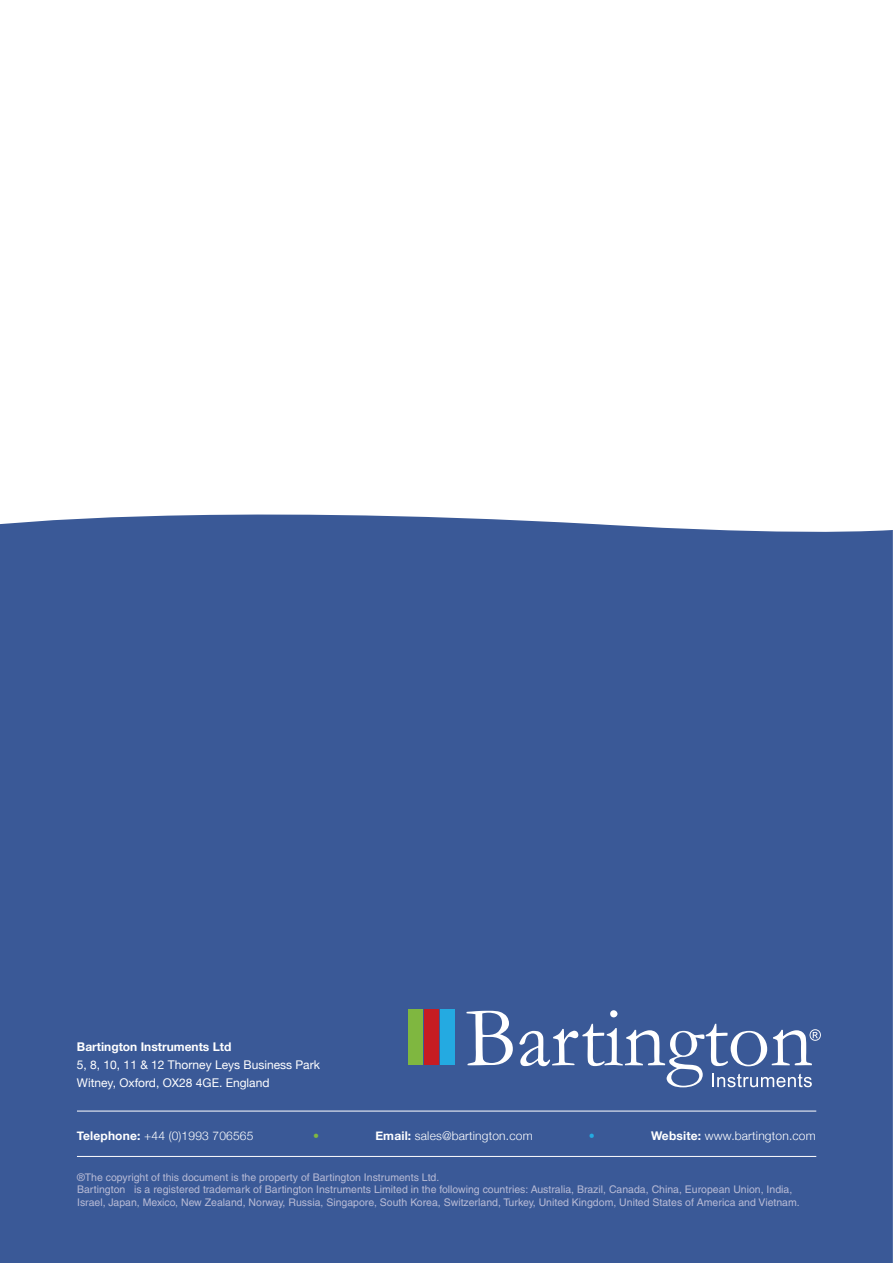
<style>
.page{position:relative;width:893px;height:1263px;background:#fff}
.page>*{position:absolute;margin:0;border:0;box-sizing:border-box;transform-origin:0 0}
.t1{font:300 12px "Helvetica Neue";letter-spacing:.015em;color:#fff}
.t2{font:12px/18px "Helvetica Neue";color:#fff}
.t3{font:700 12px "Helvetica Neue";color:#fff}
.t4{font:300 12px "Helvetica Neue";color:#7fb740}
.t5{font:300 12px "Helvetica Neue";color:#24aae1}
.t6{font:10.5px/12.6px "Helvetica";color:#b8bbd6}
.s1{font-weight:700}
</style>
<div class="page">
<div style="left:0;top:514px;width:893px;height:749px;background:#3a5997"></div>
<svg style="left:466px;top:1011px;width:47px;height:54px"></svg>
<svg style="left:519px;top:1010px;width:302px;height:77px;background:#5b75a8"></svg>
<div style="left:408px;top:1010px;width:15px;height:55px;background:#7fb740"></div>
<div style="left:424px;top:1010px;width:14px;height:55px;background:#c61c22"></div>
<div style="left:440px;top:1010px;width:14px;height:55px;background:#24aae1"></div>
<hr style="left:77px;top:1111px;width:739px;height:1px;background:#fff">
<hr style="left:77px;top:1156px;width:739px;height:1px;background:#fff">
<p class="t3" style="left:77px;top:1037px;width:156px">Bartington Instruments Ltd</p>
<p class="t2" style="left:77px;top:1056px;width:244px">5, 8, 10, 11 &amp; 12 Thorney Leys Business Park<br>Witney, Oxford, OX28 4GE. England</p>
<p class="t1" style="left:77px;top:1126px;width:178px"><span class="s1">Telephone:</span> +44 (0)1993 706565</p>
<p class="t4" style="left:313px;top:1126px;width:7px">•</p>
<p class="t1" style="left:375px;top:1126px;width:159px"><span class="s1">Email:</span> sales@bartington.com</p>
<p class="t5" style="left:589px;top:1126px;width:7px">•</p>
<p class="t1" style="left:651px;top:1126px;width:166px"><span class="s1">Website:</span> www.bartington.com</p>
<p class="t6" style="left:77px;top:1170px;width:724px">®The copyright of this document is the property of Bartington Instruments Ltd.<br>Bartington is a registered trademark of Bartington Instruments Limited in the following countries: Australia, Brazil, Canada, China, European Union, India,<br>Israel, Japan, Mexico, New Zealand, Norway, Russia, Singapore, South Korea, Switzerland, Turkey, United Kingdom, United States of America and Vietnam.</p>
</div>
